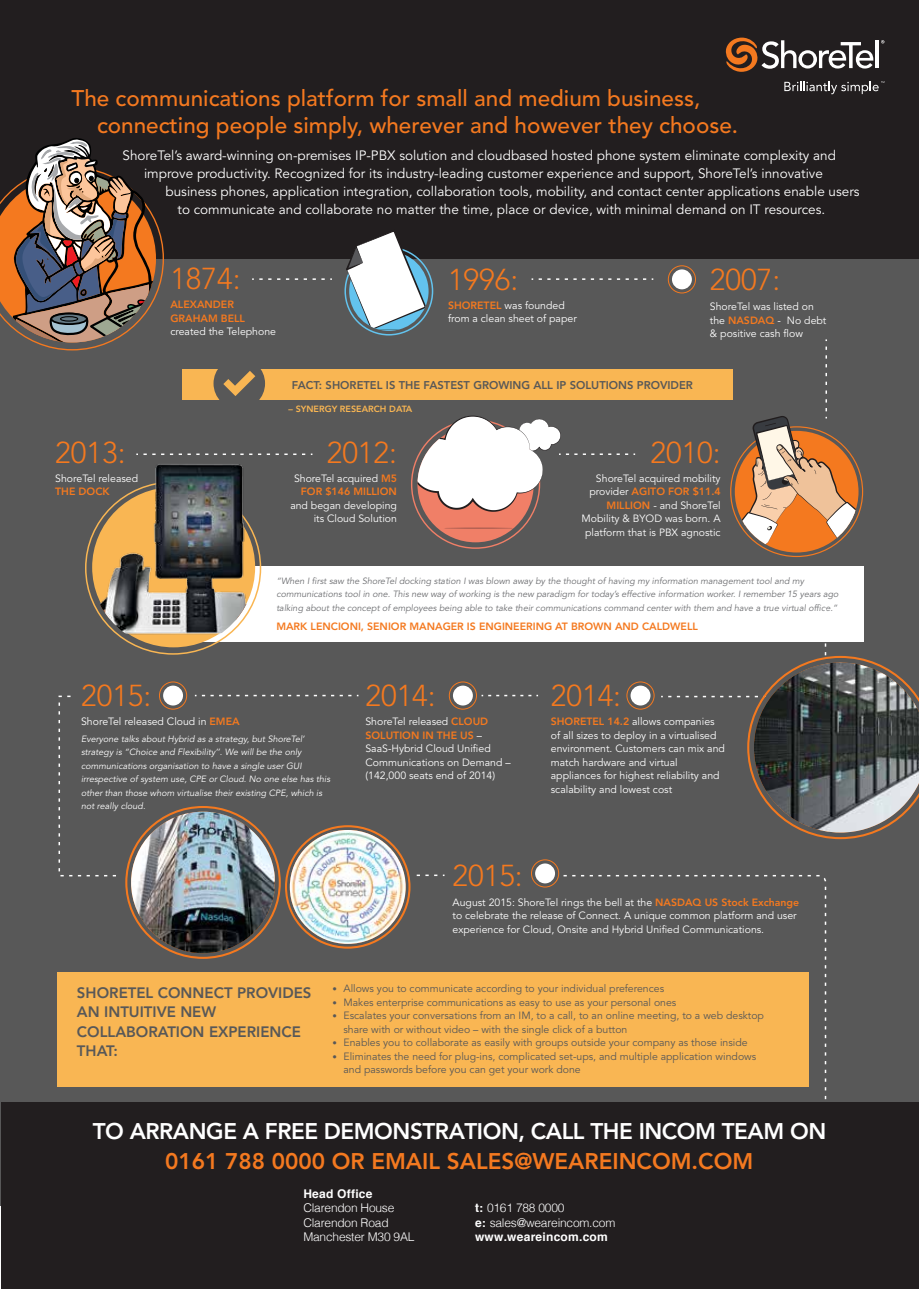
<style>
.page{position:relative;width:919px;height:1289px;background:#fff}
.page>*{position:absolute;margin:0;border:0;box-sizing:border-box;transform-origin:0 0}
.t1{font:300 30px "Avenir";color:#f4791f}
.t2{font:500 22.5px/27px "Avenir";color:#f4791f}
.t3{font:800 22.5px "Avenir";letter-spacing:-.02em;color:#fff}
.t4{font:800 22.5px "Avenir";color:#f4791f}
.t5{font:800 15px/19.5px "Avenir";color:#585858}
.t6{font:13.5px "Avenir";color:#fff}
.t7{font:300 12px/14.4px "Helvetica";letter-spacing:-.02em;color:#fff}
.t8{font:700 12px "Helvetica";letter-spacing:.02em;color:#fff}
.t9{font:800 11.25px "Avenir";color:#585858}
.t10{font:10.5px/13.5px "Avenir";color:#fff}
.t11{font:10.5px/13.5px "Avenir";color:#585858}
.t12{font:800 10.5px/13.5px "Avenir";color:#f4791f}
.t13{font:italic 9px/13.5px "Avenir";color:#6d6e71}
.t14{font:italic 9px/13.5px "Avenir";color:#fff}
.t15{font:800 9px "Avenir";color:#f9b653}
.s1{font-weight:800;color:#f4791f}
.s2{font-size:9px}
.s3{font-weight:700}
</style>
<div class="page">
<div style="left:0;top:0;width:918px;height:282px;background:#221e1f"></div>
<div style="left:0;top:260px;width:918px;height:946px;background:#585858"></div>
<div style="left:193px;top:566px;width:670px;height:75px;background:#fff"></div>
<hr style="left:875px;top:40px;width:3px;height:28px;background:#fff">
<svg style="left:725px;top:38px;width:148px;height:34px"></svg>
<svg style="left:881px;top:40px;width:3px;height:4px"></svg>
<svg style="left:784px;top:81px;width:100px;height:13px"></svg>
<svg style="left:0;top:138px;width:164px;height:212px"></svg>
<svg style="left:252px;top:278px;width:80px;height:2px"></svg>
<svg style="left:481px;top:694px;width:57px;height:2px"></svg>
<svg style="left:531px;top:278px;width:122px;height:2px"></svg>
<svg style="left:136px;top:453px;width:176px;height:2px"></svg>
<div style="left:344px;top:247px;width:89px;height:88px;border:2px solid #63c3ee;border-radius:50%"></div>
<svg style="left:346px;top:232px;width:80px;height:98px"></svg>
<div style="left:417px;top:426px;width:116px;height:116px;background:#f07f67;border-radius:50%"></div>
<hr style="left:444px;top:527px;width:69px;height:2px;background:#a55a4e;border-radius:50%">
<svg style="left:417px;top:415px;width:218px;height:97px"></svg>
<div style="left:672px;top:269px;width:19px;height:20px;background:#fff;border-radius:50%"></div>
<div style="left:668px;top:265px;width:27px;height:28px;border:1px solid #f4791f;border-radius:50%"></div>
<svg style="left:733px;top:339px;width:125px;height:207px"></svg>
<div style="left:630px;top:685px;width:20px;height:20px;background:#fff;border-radius:50%"></div>
<div style="left:626px;top:681px;width:28px;height:28px;border:1px solid #f4791f;border-radius:50%"></div>
<div style="left:453px;top:685px;width:20px;height:20px;background:#fff;border-radius:50%"></div>
<div style="left:449px;top:681px;width:28px;height:28px;border:1px solid #f4791f;border-radius:50%"></div>
<svg style="left:202px;top:694px;width:156px;height:2px"></svg>
<div style="left:163px;top:685px;width:20px;height:20px;background:#fff;border-radius:50%"></div>
<div style="left:159px;top:681px;width:28px;height:28px;border:1px solid #f4791f;border-radius:50%"></div>
<div style="left:535px;top:863px;width:20px;height:20px;background:#fff;border-radius:50%"></div>
<div style="left:531px;top:859px;width:28px;height:28px;border:1px solid #f4791f;border-radius:50%"></div>
<img style="left:91px;top:464px;width:163px;height:176px">
<div style="left:183px;top:370px;width:550px;height:30px;background:#f9b653"></div>
<svg style="left:213px;top:369px;width:52px;height:31px"></svg>
<img style="left:131px;top:811px;width:144px;height:142px">
<img style="left:290px;top:830px;width:115px;height:113px">
<div style="left:285px;top:825px;width:125px;height:123px;border:2px solid #f4791f;border-radius:50%"></div>
<svg style="left:58px;top:695px;width:58px;height:182px"></svg>
<svg style="left:416px;top:874px;width:28px;height:2px"></svg>
<svg style="left:563px;top:875px;width:264px;height:225px"></svg>
<svg style="left:661px;top:601px;width:257px;height:238px"></svg>
<div style="left:1px;top:1102px;width:917px;height:186px;background:#221e1f"></div>
<div style="left:58px;top:972px;width:751px;height:115px;background:#f9b653"></div>
<h2 class="t2" style="left:97px;top:85px;width:642px;text-indent:-26px">The communications platform for small and medium business, connecting people simply, wherever and however they choose.</h2>
<p class="t6" style="left:123px;top:148px;width:714px">ShoreTel’s award-winning on-premises IP-PBX solution and cloudbased hosted phone system eliminate complexity and</p>
<p class="t6" style="left:144px;top:166px;width:680px">improve productivity. Recognized for its industry-leading customer experience and support, ShoreTel’s innovative</p>
<p class="t6" style="left:165px;top:184px;width:695px">business phones, application integration, collaboration tools, mobility, and contact center applications enable users</p>
<p class="t6" style="left:177px;top:202px;width:649px">to communicate and collaborate no matter the time, place or device, with minimal demand on IT resources.</p>
<h1 class="t1" style="left:55px;top:435px;width:72px">2013:</h1>
<p class="t10" style="left:55px;top:471px;width:84px">ShoreTel released</p>
<p class="t12" style="left:55px;top:485px;width:56px">THE DOCK</p>
<h1 class="t1" style="left:170px;top:261px;width:72px">1874:</h1>
<p class="t12" style="left:170px;top:298px;width:76px">ALEXANDER<br>GRAHAM BELL</p>
<p class="t10" style="left:170px;top:325px;width:107px">created the Telephone</p>
<h1 class="t1" style="left:448px;top:262px;width:72px">1996:</h1>
<p class="t10" style="left:448px;top:299px;width:130px"><span class="s1">SHORETEL</span> was founded from a clean sheet of paper</p>
<p class="t9" style="left:292px;top:378px;width:402px">FACT: SHORETEL IS THE FASTEST GROWING ALL IP SOLUTIONS PROVIDER</p>
<p class="t15" style="left:288px;top:403px;width:125px">– SYNERGY RESEARCH DATA</p>
<h1 class="t1" style="left:710px;top:262px;width:72px">2007:</h1>
<p class="t10" style="left:710px;top:300px;width:118px">ShoreTel was listed on the <span class="s1">NASDAQ</span> - No debt &amp; positive cash flow</p>
<h1 class="t1" style="left:650px;top:435px;width:72px">2010:</h1>
<p class="t10" style="left:581px;top:471px;width:141px;text-align:right">ShoreTel acquired mobility provider <span class="s1">AGITO FOR $11.4<br>MILLION</span> - and ShoreTel<br>Mobility &amp; BYOD was born. A platform that is PBX agnostic</p>
<p class="t13" style="left:276px;top:574px;width:563px">“When I first saw the ShoreTel docking station I was blown away by the thought of having my information management tool and my communications tool in one. This new way of working is the new paradigm for today’s effective information worker. I remember 15 years ago talking about the concept of employees being able to take their communications command center with them and have a true virtual office.”</p>
<p class="t12" style="left:276px;top:620px;width:423px">MARK LENCIONI, SENIOR MANAGER IS ENGINEERING AT BROWN AND CALDWELL</p>
<h1 class="t1" style="left:327px;top:435px;width:72px">2012:</h1>
<p class="t10" style="left:294px;top:471px;width:104px;text-align:right">ShoreTel acquired <span class="s1">M5<br>FOR $146 MILLION</span></p>
<p class="t10" style="left:290px;top:498px;width:108px;text-align:right">and began developing its Cloud Solution</p>
<h1 class="t1" style="left:81px;top:678px;width:72px">2015:</h1>
<p class="t10" style="left:81px;top:715px;width:160px">ShoreTel released Cloud in <span class="s1">EMEA</span></p>
<p class="t14" style="left:81px;top:732px;width:250px">Everyone talks about Hybrid as a strategy, but ShoreTel’ strategy is “Choice and Flexibility’’. We will be the only communications organisation to have a single user GUI irrespective of system use, CPE or Cloud. No one else has this other than those whom virtualise their existing CPE, which is not really cloud.</p>
<h1 class="t1" style="left:365px;top:678px;width:72px">2014:</h1>
<p class="t10" style="left:365px;top:715px;width:147px">ShoreTel released <span class="s1">CLOUD<br>SOLUTION IN THE US</span> –<br>SaaS-Hybrid Cloud Unified<br>Communications on Demand – (142,000 seats end of 2014)</p>
<h1 class="t1" style="left:551px;top:678px;width:72px">2014:</h1>
<p class="t10" style="left:551px;top:715px;width:176px"><span class="s1">SHORETEL 14.2</span> allows companies of all sizes to deploy in a virtualised environment. Customers can mix and match hardware and virtual appliances for highest reliability and scalability and lowest cost</p>
<h1 class="t1" style="left:452px;top:858px;width:72px">2015:</h1>
<p class="t10" style="left:452px;top:895px;width:348px">August 2015: ShoreTel rings the bell at the <span class="s1">NASDAQ US Stock Exchange </span>to celebrate the release of Connect. A unique common platform and user experience for Cloud, Onsite and Hybrid Unified Communications.</p>
<h3 class="t5" style="left:77px;top:982px;width:236px">SHORETEL CONNECT PROVIDES<br>AN INTUITIVE NEW<br>COLLABORATION EXPERIENCE<br>THAT:</h3>
<p class="t11" style="left:332px;top:982px;width:333px"><span class="s2">•</span> Allows you to communicate according to your individual preferences</p>
<p class="t11" style="left:332px;top:995px;width:345px"><span class="s2">•</span> Makes enterprise communications as easy to use as your personal ones</p>
<p class="t11" style="left:343px;top:1009px;width:422px;text-indent:-11px"><span class="s2">•</span> Escalates your conversations from an IM, to a call, to an online meeting, to a web desktop share with or without video – with the single click of a button</p>
<p class="t11" style="left:332px;top:1036px;width:416px"><span class="s2">•</span> Enables you to collaborate as easily with groups outside your company as those inside</p>
<p class="t11" style="left:343px;top:1049px;width:414px;text-indent:-11px"><span class="s2">•</span> Eliminates the need for plug-ins, complicated set-ups, and multiple application windows and passwords before you can get your work done</p>
<h2 class="t3" style="left:93px;top:1117px;width:735px">TO ARRANGE A FREE DEMONSTRATION, CALL THE INCOM TEAM ON</h2>
<h2 class="t4" style="left:165px;top:1147px;width:589px">0161 788 0000 OR EMAIL SALES@WEAREINCOM.COM</h2>
<p class="t8" style="left:303px;top:1183px;width:71px">Head Office</p>
<p class="t7" style="left:303px;top:1200px;width:113px">Clarendon House<br>Clarendon Road<br>Manchester M30 9AL</p>
<p class="t7" style="left:475px;top:1200px;width:142px"><span class="s3">t:</span> 0161 788 0000<br><span class="s3">e:</span> sales@weareincom.com <span class="s3">www.weareincom.com</span></p>
</div>
